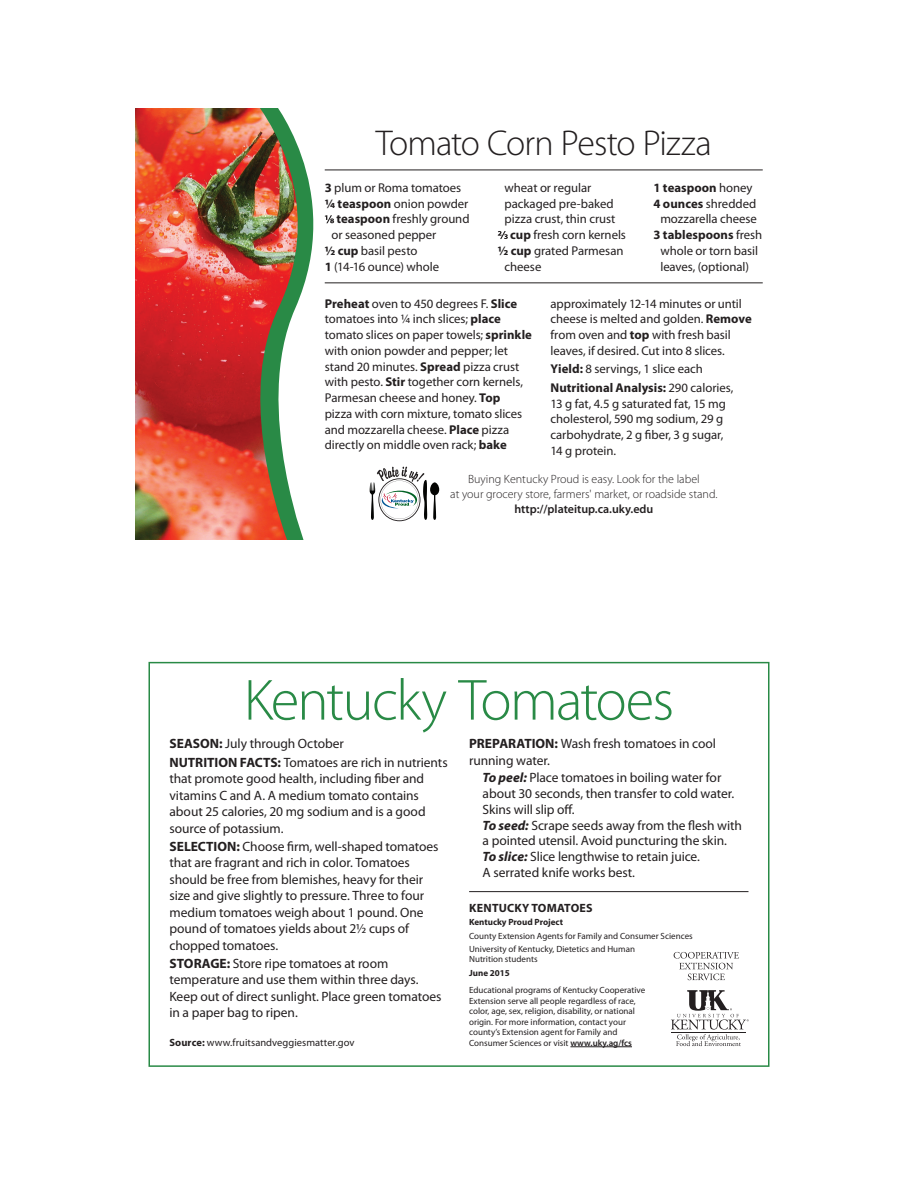
<style>
.page{position:relative;width:918px;height:1188px;background:#fff}
.page>*{position:absolute;margin:0;border:0;box-sizing:border-box;transform-origin:0 0}
.t1{font:300 58.5px "Myriad Pro";letter-spacing:-.03em;color:#298a46}
.t2{font:300 36px "Myriad Pro";letter-spacing:-.025em;color:#231f20}
.t3{font:13.5px/16.5px "Myriad Pro";letter-spacing:-.005em;color:#231f20}
.t4{font:12.75px/15.8px "Myriad Pro";letter-spacing:-.005em;color:#231f20}
.t5{font:700 12.75px "Myriad Pro";letter-spacing:.005em;color:#231f20}
.t6{font:300 12px/15px "Myriad Pro";color:#231f20;text-align:center}
.t7{font:700 12px "Myriad Pro";letter-spacing:.02em;color:#231f20}
.t8{font:10.5px "Myriad Pro";letter-spacing:.005em;color:#231f20}
.t9{font:9px/10.5px "Myriad Pro";color:#231f20}
.s1{font-weight:700}
.s2{font-weight:400}
.s3{font-weight:600}
.s4{font-weight:700;font-style:italic}
</style>
<div class="page">
<svg style="left:498px;top:231px;width:10px;height:8px"></svg>
<hr style="left:325px;top:283px;width:438px;height:1px;background:#231f20">
<hr style="left:325px;top:170px;width:438px;height:1px;background:#231f20">
<svg style="left:370px;top:467px;width:69px;height:54px"></svg>
<svg style="left:298px;top:147px;width:50px;height:393px"></svg>
<img style="left:135px;top:108px;width:163px;height:432px">
<hr style="left:469px;top:891px;width:279px;height:1px;background:#231f20">
<hr style="left:570px;top:1047px;width:62px;height:1px;background:#231f20">
<svg style="left:671px;top:990px;width:78px;height:56px"></svg>
<svg style="left:674px;top:952px;width:65px;height:28px"></svg>
<div style="left:148px;top:662px;width:622px;height:405px;border:2px solid #298a46"></div>
<p class="t2" style="left:376px;top:123px;width:338px">Tomato Corn Pesto Pizza</p>
<p class="t4" style="left:325px;top:180px;width:138px"><span class="s1">3</span> plum or Roma tomatoes</p>
<p class="t4" style="left:325px;top:196px;width:145px"><span class="s1">¼ teaspoon</span> onion powder</p>
<p class="t4" style="left:336px;top:211px;width:135px"><span class="s1">teaspoon</span> freshly ground</p>
<p class="t4" style="left:331px;top:227px;width:106px">or seasoned pepper</p>
<p class="t4" style="left:325px;top:243px;width:94px"><span class="s1">½ cup</span> basil pesto</p>
<p class="t4" style="left:325px;top:259px;width:116px"><span class="s1">1</span> (14-16 ounce) whole</p>
<p class="t4" style="left:505px;top:180px;width:88px">wheat or regular</p>
<p class="t4" style="left:505px;top:196px;width:111px">packaged pre-baked</p>
<p class="t4" style="left:505px;top:211px;width:112px">pizza crust, thin crust</p>
<p class="t4" style="left:510px;top:227px;width:117px"><span class="s1">cup</span> fresh corn kernels</p>
<p class="t4" style="left:498px;top:243px;width:127px"><span class="s1">½ cup</span> grated Parmesan</p>
<p class="t4" style="left:505px;top:259px;width:38px">cheese</p>
<p class="t5" style="left:654px;top:180px;width:100px">1 teaspoon <span class="s2">honey</span></p>
<p class="t4" style="left:654px;top:196px;width:104px"><span class="s1">4 ounces</span> shredded</p>
<p class="t4" style="left:660px;top:211px;width:98px">mozzarella cheese</p>
<p class="t5" style="left:654px;top:228px;width:110px">3 tablespoons <span class="s2">fresh</span></p>
<p class="t4" style="left:660px;top:243px;width:99px">whole or torn basil</p>
<p class="t4" style="left:660px;top:259px;width:90px">leaves, (optional)</p>
<p class="t4" style="left:325px;top:296px;width:209px"><span class="s1">Preheat</span> oven to 450 degrees F. <span class="s1">Slice </span>tomatoes into ¼ inch slices; <span class="s1">place </span>tomato slices on paper towels; <span class="s1">sprinkle </span>with onion powder and pepper; let stand 20 minutes. <span class="s1">Spread</span> pizza crust with pesto. <span class="s1">Stir</span> together corn kernels, Parmesan cheese and honey. <span class="s1">Top<br></span>pizza with corn mixture, tomato slices and mozzarella cheese. <span class="s1">Place</span> pizza directly on middle oven rack; <span class="s1">bake</span></p>
<p class="t4" style="left:551px;top:296px;width:203px">approximately 12-14 minutes or until cheese is melted and golden. <span class="s1">Remove </span>from oven and <span class="s1">top</span> with fresh basil leaves, if desired. Cut into 8 slices.</p>
<p class="t4" style="left:551px;top:360px;width:185px;line-height:18.5px"><span class="s1">Yield:</span> 8 servings, 1 slice each<br><span class="s1">Nutritional Analysis:</span> 290 calories,</p>
<p class="t4" style="left:551px;top:396px;width:177px">13 g fat, 4.5 g saturated fat, 15 mg cholesterol, 590 mg sodium, 29 g carbohydrate, 2 g fiber, 3 g sugar,<br>14 g protein.</p>
<p class="t6" style="left:450px;top:472px;width:269px">Buying Kentucky Proud is easy. Look for the label<br>at your grocery store, farmers' market, or roadside stand. <span class="s3">http://plateitup.ca.uky.edu</span></p>
<p class="t1" style="left:244px;top:668px;width:432px">Kentucky Tomatoes</p>
<p class="t3" style="left:170px;top:735px;width:280px;line-height:18.1px"><span class="s1">SEASON:</span> July through October<br><span class="s1">NUTRITION FACTS:</span> Tomatoes are rich in nutrients</p>
<p class="t3" style="left:170px;top:771px;width:258px">that promote good health, including fiber and vitamins C and A. A medium tomato contains about 25 calories, 20 mg sodium and is a good source of potassium.</p>
<p class="t3" style="left:170px;top:838px;width:271px"><span class="s1">SELECTION:</span> Choose firm, well-shaped tomatoes that are fragrant and rich in color. Tomatoes should be free from blemishes, heavy for their size and give slightly to pressure. Three to four medium tomatoes weigh about 1 pound. One pound of tomatoes yields about 2½ cups of chopped tomatoes.</p>
<p class="t3" style="left:170px;top:955px;width:273px"><span class="s1">STORAGE:</span> Store ripe tomatoes at room temperature and use them within three days.<br>Keep out of direct sunlight. Place green tomatoes in a paper bag to ripen.</p>
<p class="t3" style="left:469px;top:736px;width:249px"><span class="s1">PREPARATION:</span> Wash fresh tomatoes in cool</p>
<p class="t3" style="left:469px;top:752px;width:82px">running water.</p>
<p class="t3" style="left:483px;top:770px;width:240px"><span class="s4">To peel:</span> Place tomatoes in boiling water for</p>
<p class="t3" style="left:483px;top:786px;width:261px;line-height:15.8px">about 30 seconds, then transfer to cold water.<br>Skins will slip off.<br><span class="s4">To seed:</span> Scrape seeds away from the flesh with a pointed utensil. Avoid puncturing the skin.<br><span class="s4">To slice:</span> Slice lengthwise to retain juice.<br>A serrated knife works best.</p>
<p class="t7" style="left:469px;top:901px;width:125px">KENTUCKY TOMATOES</p>
<p class="t9" style="left:469px;top:916px;width:225px;line-height:13.2px"><span class="s1">Kentucky Proud Project<br></span>County Extension Agents for Family and Consumer Sciences<br>University of Kentucky, Dietetics and Human</p>
<p class="t9" style="left:469px;top:953px;width:70px;line-height:13.2px">Nutrition students<br><span class="s1">June 2015</span></p>
<p class="t9" style="left:469px;top:985px;width:178px">Educational programs of Kentucky Cooperative Extension serve all people regardless of race, color, age, sex, religion, disability, or national origin. For more information, contact your county’s Extension agent for Family and Consumer Sciences or visit <span class="s3">www.uky.ag/fcs</span></p>
<p class="t8" style="left:170px;top:1037px;width:187px"><span class="s1">Source:</span> www.fruitsandveggiesmatter.gov</p>
</div>
